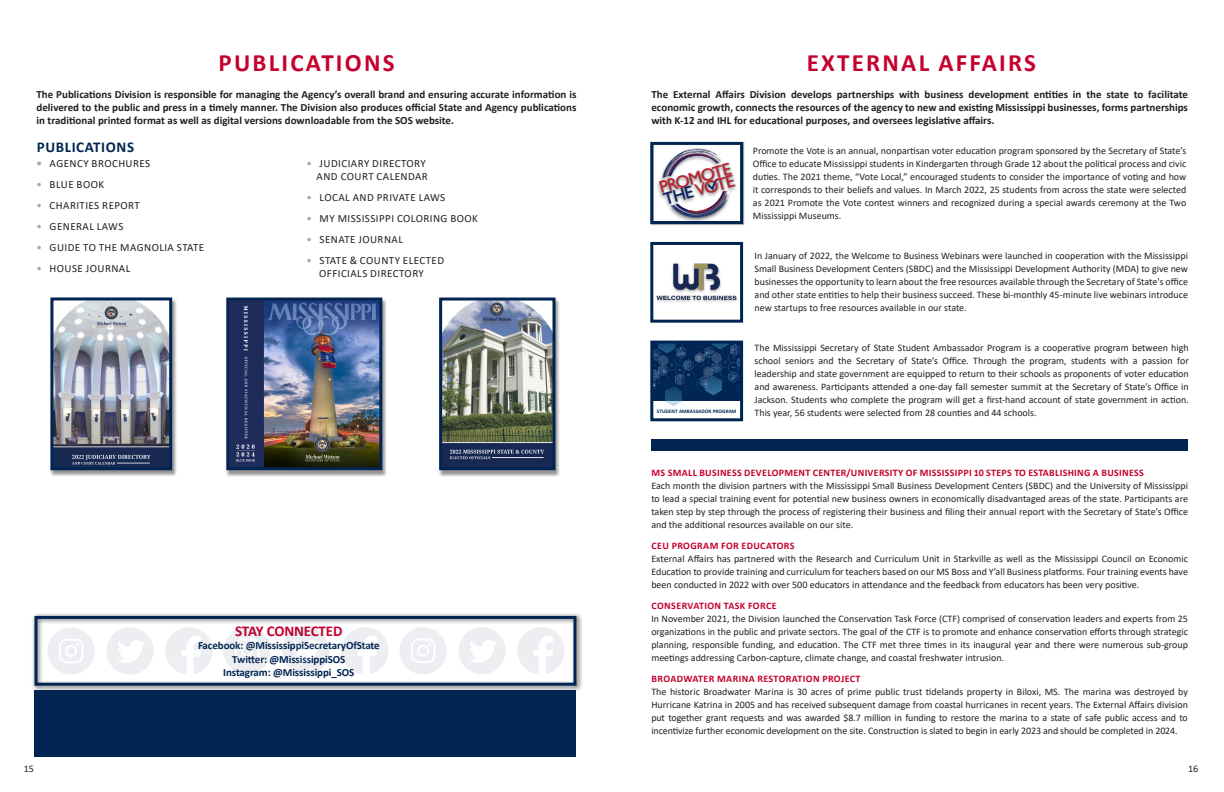
<style>
.page{position:relative;width:1224px;height:792px;background:#fff}
.page>*{position:absolute;margin:0;border:0;box-sizing:border-box;transform-origin:0 0}
.t1{font:700 25px "Calibri";letter-spacing:.09em;color:#c5002e}
.t2{font:17.1px "Gill Sans";color:#be1f2e}
.Annual_Report_Text{font:700 15px "Calibri";letter-spacing:-.01em;color:#c5002e}
.Annual_Report_Text-2{font:700 15px "Calibri";letter-spacing:.04em;color:#002553}
.Annual_Report_Text-3{font:700 11px/13px "Calibri";color:#231f20;text-align:justify}
.t3{font:11px/13px "Calibri";letter-spacing:.04em;color:#231f20;text-align:right}
.Annual_Report_Text-4{font:700 11px "Calibri";letter-spacing:-.01em;color:#002553}
.t4{font:10px/13px "Calibri";color:#231f20;text-align:justify}
.t5{font:700 10px "Calibri";letter-spacing:.03em;color:#c5002e}
.t6{font:700 5.3px "Calibri";letter-spacing:.01em;color:#002553}
.s1{font-weight:700;color:#a3a9ad}
.s2{color:#a3a9ad}
</style>
<div class="page">
<div style="left:651px;top:439px;width:537px;height:12px;background:#002553"></div>
<div style="left:438px;top:298px;width:123px;height:179px;background:#231f20;opacity:.48"></div>
<img style="left:443px;top:302px;width:109px;height:164px">
<div style="left:439px;top:298px;width:117px;height:172px;border:3px solid #002553"></div>
<div style="left:650px;top:142px;width:94px;height:84px;background:#231f20;opacity:.48"></div>
<div style="left:656px;top:148px;width:82px;height:75px;background:#231f20;opacity:.47"></div>
<div style="left:650px;top:142px;width:93px;height:82px;border:3px solid #002553"></div>
<div style="left:49px;top:298px;width:128px;height:179px;background:#231f20;opacity:.48"></div>
<img style="left:54px;top:301px;width:114px;height:165px">
<div style="left:50px;top:297px;width:122px;height:173px;border:3px solid #002553"></div>
<div style="left:225px;top:298px;width:162px;height:179px;background:#231f20;opacity:.48"></div>
<img style="left:230px;top:302px;width:148px;height:164px">
<div style="left:226px;top:298px;width:156px;height:172px;border:3px solid #002553"></div>
<div style="left:655px;top:262px;width:84px;height:41px;background:#231f20;opacity:.47"></div>
<img style="left:657px;top:264px;width:79px;height:37px">
<div style="left:650px;top:242px;width:93px;height:81px;border:3px solid #002553"></div>
<img style="left:654px;top:345px;width:85px;height:61px">
<div style="left:650px;top:341px;width:93px;height:80px;border:3px solid #002553"></div>
<div style="left:34px;top:690px;width:542px;height:67px;background:#002553"></div>
<div style="left:31px;top:612px;width:552px;height:80px;background:#231f20;opacity:.75"></div>
<div style="left:34px;top:616px;width:542px;height:70px;border:3px solid #002553"></div>
<div style="left:106px;top:627px;width:48px;height:48px;background:#eceef1;border-radius:50%"></div>
<svg style="left:118px;top:640px;width:26px;height:23px"></svg>
<svg style="left:165px;top:627px;width:48px;height:48px"></svg>
<div style="left:47px;top:627px;width:48px;height:48px;background:#eceef1;border-radius:50%"></div>
<svg style="left:59px;top:639px;width:24px;height:24px"></svg>
<div style="left:282px;top:627px;width:48px;height:47px;background:#eceef1;border-radius:50%"></div>
<svg style="left:294px;top:640px;width:26px;height:23px"></svg>
<svg style="left:341px;top:627px;width:48px;height:47px"></svg>
<div style="left:223px;top:627px;width:48px;height:47px;background:#eceef1;border-radius:50%"></div>
<svg style="left:235px;top:639px;width:24px;height:24px"></svg>
<div style="left:458px;top:627px;width:48px;height:47px;background:#eceef1;border-radius:50%"></div>
<svg style="left:470px;top:640px;width:26px;height:23px"></svg>
<svg style="left:517px;top:627px;width:48px;height:47px"></svg>
<div style="left:399px;top:627px;width:48px;height:47px;background:#eceef1;border-radius:50%"></div>
<svg style="left:411px;top:639px;width:24px;height:24px"></svg>
<svg style="left:663px;top:148px;width:68px;height:70px"></svg>
<p class="t1" style="left:218px;top:45px;width:178px">PUBLICATIONS</p>
<p class="Annual_Report_Text-3" style="left:36px;top:88px;width:542px">The Publications Division is responsible for managing the Agency’s overall brand and ensuring accurate information is delivered to the public and press in a timely manner. The Division also produces official State and Agency publications in traditional printed format as well as digital versions downloadable from the SOS website.</p>
<p class="Annual_Report_Text-2" style="left:37px;top:137px;width:99px">PUBLICATIONS</p>
<p class="t4" style="left:753px;top:144px;width:435px">Promote the Vote is an annual, nonpartisan voter education program sponsored by the Secretary of State’s Office to educate Mississippi students in Kindergarten through Grade 12 about the political process and civic duties. The 2021 theme, “Vote Local,” encouraged students to consider the importance of voting and how it corresponds to their beliefs and values. In March 2022, 25 students from across the state were selected as 2021 Promote the Vote contest winners and recognized during a special awards ceremony at the Two Mississippi Museums.</p>
<p class="t1" style="left:807px;top:45px;width:231px">EXTERNAL AFFAIRS</p>
<p class="Annual_Report_Text-3" style="left:651px;top:88px;width:538px">The External Affairs Division develops partnerships with business development entities in the state to facilitate economic growth, connects the resources of the agency to new and existing Mississippi businesses, forms partnerships with K-12 and IHL for educational purposes, and oversees legislative affairs.</p>
<p class="t3" style="left:36px;top:156px;width:115px"><span class="s1">•</span> AGENCY BROCHURES</p>
<p class="t3" style="left:36px;top:177px;width:69px"><span class="s2">•</span> BLUE BOOK</p>
<p class="t3" style="left:36px;top:198px;width:105px"><span class="s2">•</span> CHARITIES REPORT</p>
<p class="t3" style="left:36px;top:219px;width:89px"><span class="s2">•</span> GENERAL LAWS</p>
<p class="t3" style="left:36px;top:240px;width:169px"><span class="s2">•</span> GUIDE TO THE MAGNOLIA STATE</p>
<p class="t3" style="left:36px;top:261px;width:95px"><span class="s2">•</span> HOUSE JOURNAL</p>
<p class="t3" style="left:306px;top:156px;width:123px"><span class="s2">•</span> JUDICIARY DIRECTORY<br>AND COURT CALENDAR</p>
<p class="t3" style="left:306px;top:190px;width:140px"><span class="s2">•</span> LOCAL AND PRIVATE LAWS</p>
<p class="t3" style="left:306px;top:211px;width:173px"><span class="s2">•</span> MY MISSISSIPPI COLORING BOOK</p>
<p class="t3" style="left:306px;top:232px;width:98px"><span class="s2">•</span> SENATE JOURNAL</p>
<p class="t3" style="left:319px;top:253px;width:127px;text-align:left;text-indent:-13px"><span class="s2">•</span> STATE &amp; COUNTY ELECTED<br>OFFICIALS DIRECTORY</p>
<p class="t2" style="left:657px;top:178px;width:75px;rotate:-15deg">PROMOTE</p>
<p class="t2" style="left:693px;top:181px;width:41px;rotate:-15deg">VOTE</p>
<p class="t4" style="left:755px;top:249px;width:435px">In January of 2022, the Welcome to Business Webinars were launched in cooperation with the Mississippi Small Business Development Centers (SBDC) and the Mississippi Development Authority (MDA) to give new businesses the opportunity to learn about the free resources available through the Secretary of State's office and other state entities to help their business succeed. These bi-monthly 45-minute live webinars introduce new startups to free resources available in our state.</p>
<p class="t4" style="left:755px;top:341px;width:436px">The Mississippi Secretary of State Student Ambassador Program is a cooperative program between high school seniors and the Secretary of State’s Office. Through the program, students with a passion for leadership and state government are equipped to return to their schools as proponents of voter education and awareness. Participants attended a one-day fall semester summit at the Secretary of State’s Office in Jackson. Students who complete the program will get a first-hand account of state government in action.<br>This year, 56 students were selected from 28 counties and 44 schools.</p>
<p class="t6" style="left:657px;top:407px;width:81px">STUDENT AMBASSADOR PROGRAM</p>
<p class="t4" style="left:24px;top:761px;width:12px">15</p>
<p class="Annual_Report_Text" style="left:235px;top:621px;width:109px">STAY CONNECTED</p>
<p class="Annual_Report_Text-4" style="left:198px;top:638px;width:183px">Facebook: @MississippiSecretaryOfState</p>
<p class="Annual_Report_Text-4" style="left:232px;top:651px;width:115px">Twitter: @MississippiSOS</p>
<p class="Annual_Report_Text-4" style="left:223px;top:664px;width:133px">Instagram: @Mississippi_SOS</p>
<p class="t5" style="left:652px;top:466px;width:494px">MS SMALL BUSINESS DEVELOPMENT CENTER/UNIVERSITY OF MISSISSIPPI 10 STEPS TO ESTABLISHING A BUSINESS</p>
<p class="t4" style="left:651px;top:479px;width:538px">Each month the division partners with the Mississippi Small Business Development Centers (SBDC) and the University of Mississippi to lead a special training event for potential new business owners in economically disadvantaged areas of the state. Participants are taken step by step through the process of registering their business and filing their annual report with the Secretary of State’s Office and the additional resources available on our site.</p>
<p class="t5" style="left:652px;top:539px;width:144px">CEU PROGRAM FOR EDUCATORS</p>
<p class="t4" style="left:651px;top:552px;width:538px">External Affairs has partnered with the Research and Curriculum Unit in Starkville as well as the Mississippi Council on Economic Education to provide training and curriculum for teachers based on our MS Boss and Y’all Business platforms. Four training events have been conducted in 2022 with over 500 educators in attendance and the feedback from educators has been very positive.</p>
<p class="t5" style="left:652px;top:599px;width:127px">CONSERVATION TASK FORCE</p>
<p class="t4" style="left:651px;top:612px;width:538px">In November 2021, the Division launched the Conservation Task Force (CTF) comprised of conservation leaders and experts from 25 organizations in the public and private sectors. The goal of the CTF is to promote and enhance conservation efforts through strategic planning, responsible funding, and education. The CTF met three times in its inaugural year and there were numerous sub-group meetings addressing Carbon-capture, climate change, and coastal freshwater intrusion.</p>
<p class="t5" style="left:652px;top:672px;width:210px">BROADWATER MARINA RESTORATION PROJECT</p>
<p class="t4" style="left:651px;top:685px;width:538px">The historic Broadwater Marina is 30 acres of prime public trust tidelands property in Biloxi, MS. The marina was destroyed by Hurricane Katrina in 2005 and has received subsequent damage from coastal hurricanes in recent years. The External Affairs division put together grant requests and was awarded $8.7 million in funding to restore the marina to a state of safe public access and to incentivize further economic development on the site. Construction is slated to begin in early 2023 and should be completed in 2024.</p>
<p class="t4" style="left:1188px;top:761px;width:12px">16</p>
</div>
